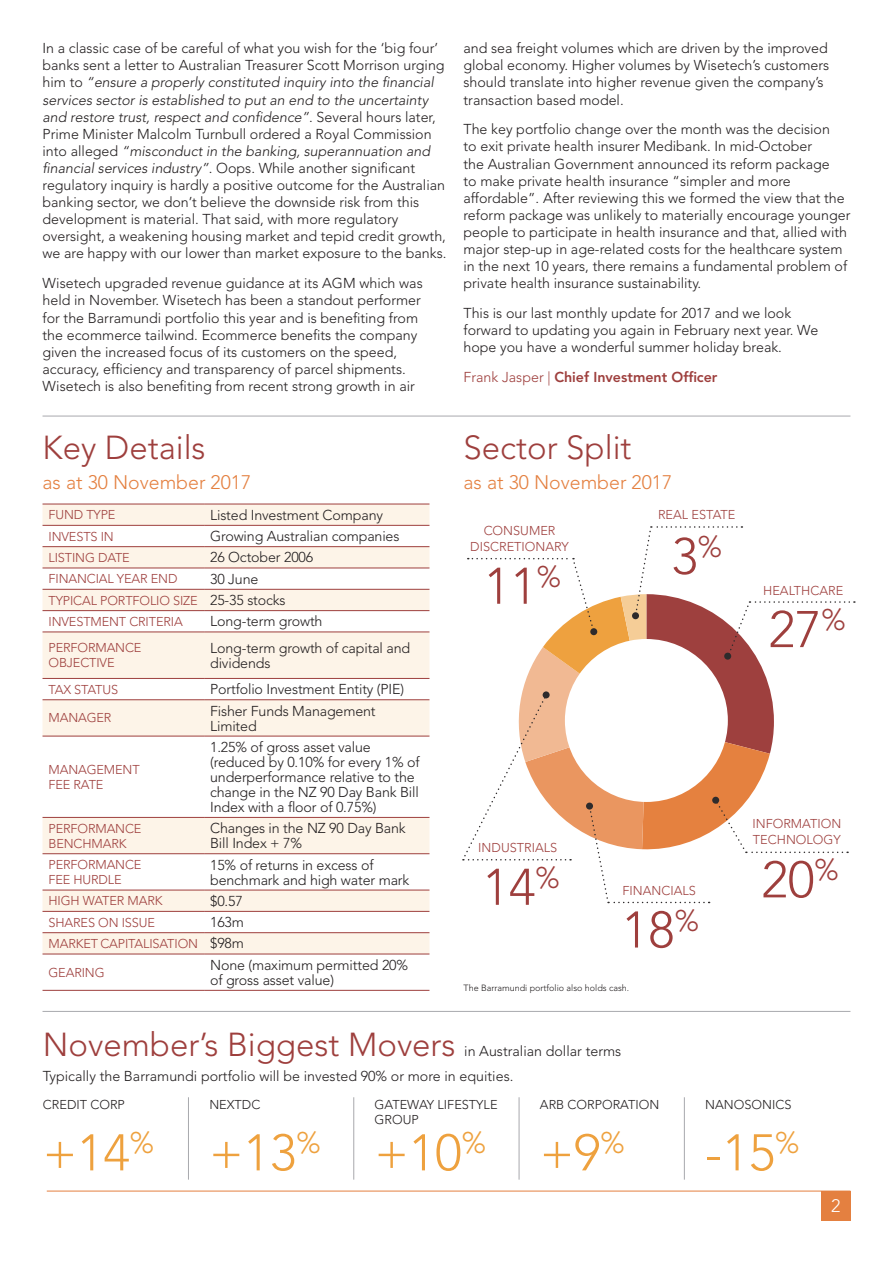
<style>
.page{position:relative;width:893px;height:1263px;background:#fff}
.page>*{position:absolute;margin:0;border:0;box-sizing:border-box;transform-origin:0 0}
.t1{font:300 51px "Avenir";color:#eea13e}
.t2{font:300 51px "Avenir";color:#9e3f3d}
.t3{font:300 33px "Avenir";color:#9e3f3d}
.t4{font:300 19.5px "Avenir";color:#e48040}
.t5{font:300 18px "Avenir";color:#fff}
.t6{font:300 14.25px/17.1px "Avenir";color:#231f20}
.t7{font:800 14.25px "Avenir";color:#9e3f3d}
.t8{font:300 12.75px/15px "Avenir";letter-spacing:-.01em;color:#9e3f3d}
.t9{font:300 12.75px/15.3px "Avenir";color:#231f20}
.t10{font:300 9px "Avenir";color:#231f20}
.s1{font-style:italic}
.s2{font-size:14.25px;color:#231f20}
.s3{font-weight:300}
</style>
<div class="page">
<svg style="left:43px;top:505px;width:386px;height:449px;fill:#fdf4e8"></svg>
<hr style="left:43px;top:504px;width:161px;height:1px;background:#9e3f3d">
<hr style="left:204px;top:504px;width:225px;height:1px;background:#9e3f3d">
<hr style="left:43px;top:525px;width:161px;height:1px;background:#9e3f3d">
<hr style="left:204px;top:525px;width:225px;height:1px;background:#9e3f3d">
<hr style="left:43px;top:546px;width:161px;height:1px;background:#9e3f3d">
<hr style="left:204px;top:546px;width:225px;height:1px;background:#9e3f3d">
<hr style="left:43px;top:568px;width:161px;height:1px;background:#9e3f3d">
<hr style="left:204px;top:568px;width:225px;height:1px;background:#9e3f3d">
<hr style="left:43px;top:589px;width:161px;height:1px;background:#9e3f3d">
<hr style="left:204px;top:589px;width:225px;height:1px;background:#9e3f3d">
<hr style="left:43px;top:610px;width:161px;height:1px;background:#9e3f3d">
<hr style="left:204px;top:610px;width:225px;height:1px;background:#9e3f3d">
<hr style="left:43px;top:631px;width:161px;height:1px;background:#9e3f3d">
<hr style="left:204px;top:631px;width:225px;height:1px;background:#9e3f3d">
<hr style="left:43px;top:678px;width:161px;height:1px;background:#9e3f3d">
<hr style="left:204px;top:678px;width:225px;height:1px;background:#9e3f3d">
<hr style="left:43px;top:699px;width:161px;height:1px;background:#9e3f3d">
<hr style="left:204px;top:699px;width:225px;height:1px;background:#9e3f3d">
<hr style="left:43px;top:736px;width:161px;height:1px;background:#9e3f3d">
<hr style="left:204px;top:736px;width:225px;height:1px;background:#9e3f3d">
<hr style="left:43px;top:817px;width:161px;height:1px;background:#9e3f3d">
<hr style="left:204px;top:817px;width:225px;height:1px;background:#9e3f3d">
<hr style="left:43px;top:853px;width:161px;height:1px;background:#9e3f3d">
<hr style="left:204px;top:853px;width:225px;height:1px;background:#9e3f3d">
<hr style="left:43px;top:890px;width:161px;height:1px;background:#9e3f3d">
<hr style="left:204px;top:890px;width:225px;height:1px;background:#9e3f3d">
<hr style="left:43px;top:911px;width:161px;height:1px;background:#9e3f3d">
<hr style="left:204px;top:911px;width:225px;height:1px;background:#9e3f3d">
<hr style="left:43px;top:932px;width:161px;height:1px;background:#9e3f3d">
<hr style="left:204px;top:932px;width:225px;height:1px;background:#9e3f3d">
<hr style="left:43px;top:954px;width:161px;height:1px;background:#9e3f3d">
<hr style="left:204px;top:954px;width:225px;height:1px;background:#9e3f3d">
<hr style="left:43px;top:990px;width:161px;height:1px;background:#9e3f3d">
<hr style="left:204px;top:990px;width:225px;height:1px;background:#9e3f3d">
<hr style="left:47px;top:1191px;width:803px;height:1px;background:#e48040">
<div style="left:821px;top:1191px;width:29px;height:29px;background:#e48040"></div>
<hr style="left:188px;top:1097px;width:1px;height:82px;background:#a8a9ad">
<hr style="left:519px;top:1097px;width:1px;height:82px;background:#a8a9ad">
<hr style="left:353px;top:1097px;width:1px;height:82px;background:#a8a9ad">
<hr style="left:684px;top:1097px;width:1px;height:82px;background:#a8a9ad">
<hr style="left:43px;top:416px;width:807px;height:1px;background:#a8a9ad">
<hr style="left:43px;top:1011px;width:807px;height:1px;background:#a8a9ad">
<svg style="left:463px;top:526px;width:392px;height:377px"></svg>
<div style="left:632px;top:612px;width:7px;height:7px;background:#2e2b2c;border-radius:50%"></div>
<p class="t6" style="left:43px;top:40px;width:405px">In a classic case of be careful of what you wish for the ‘big four’ banks sent a letter to Australian Treasurer Scott Morrison urging him to <span class="s1">“ensure a properly constituted inquiry into the financial services sector is established to put an end to the uncertainty and restore trust, respect and confidence”</span>. Several hours later, Prime Minister Malcolm Turnbull ordered a Royal Commission into alleged <span class="s1">“misconduct in the banking, superannuation and financial services industry”</span>. Oops. While another significant regulatory inquiry is hardly a positive outcome for the Australian banking sector, we don’t believe the downside risk from this development is material. That said, with more regulatory oversight, a weakening housing market and tepid credit growth, we are happy with our lower than market exposure to the banks.</p>
<p class="t6" style="left:43px;top:275px;width:382px">Wisetech upgraded revenue guidance at its AGM which was held in November. Wisetech has been a standout performer for the Barramundi portfolio this year and is benefiting from the ecommerce tailwind. Ecommerce benefits the company given the increased focus of its customers on the speed, accuracy, efficiency and transparency of parcel shipments.<br>Wisetech is also benefiting from recent strong growth in air</p>
<h2 class="t3" style="left:43px;top:429px;width:165px">Key Details</h2>
<h3 class="t4" style="left:43px;top:471px;width:210px">as at 30 November 2017</h3>
<p class="t8" style="left:49px;top:507px;width:68px">FUND TYPE</p>
<p class="t6" style="left:210px;top:506px;width:174px">Listed Investment Company</p>
<p class="t8" style="left:49px;top:529px;width:67px">INVESTS IN</p>
<p class="t6" style="left:210px;top:528px;width:191px">Growing Australian companies</p>
<p class="t8" style="left:49px;top:550px;width:83px">LISTING DATE</p>
<p class="t6" style="left:210px;top:549px;width:105px">26 October 2006</p>
<p class="t8" style="left:49px;top:571px;width:130px">FINANCIAL YEAR END</p>
<p class="t6" style="left:210px;top:570px;width:50px">30 June</p>
<p class="t8" style="left:49px;top:589px;width:239px;line-height:21.3px">TYPICAL PORTFOLIO SIZE <span class="s2">25-35 stocks<br></span>INVESTMENT CRITERIA</p>
<p class="t6" style="left:210px;top:613px;width:114px">Long-term growth</p>
<p class="t8" style="left:49px;top:640px;width:94px">PERFORMANCE<br>OBJECTIVE</p>
<p class="t6" style="left:210px;top:640px;width:202px;line-height:15px">Long-term growth of capital and dividends</p>
<p class="t8" style="left:49px;top:682px;width:71px">TAX STATUS</p>
<p class="t6" style="left:210px;top:681px;width:195px">Portfolio Investment Entity (PIE)</p>
<p class="t8" style="left:49px;top:711px;width:64px">MANAGER</p>
<p class="t6" style="left:210px;top:703px;width:167px;line-height:15px">Fisher Funds Management<br>Limited</p>
<p class="t8" style="left:49px;top:762px;width:93px">MANAGEMENT<br>FEE RATE</p>
<p class="t6" style="left:210px;top:739px;width:211px;line-height:15px">1.25% of gross asset value (reduced by 0.10% for every 1% of underperformance relative to the change in the NZ 90 Day Bank Bill<br>Index with a floor of 0.75%)</p>
<p class="t8" style="left:49px;top:821px;width:94px">PERFORMANCE<br>BENCHMARK</p>
<p class="t6" style="left:210px;top:821px;width:197px;line-height:15px">Changes in the NZ 90 Day Bank<br>Bill Index + 7%</p>
<p class="t8" style="left:49px;top:857px;width:94px">PERFORMANCE<br>FEE HURDLE</p>
<p class="t6" style="left:210px;top:857px;width:201px;line-height:15px">15% of returns in excess of benchmark and high water mark</p>
<p class="t8" style="left:49px;top:893px;width:116px">HIGH WATER MARK</p>
<p class="t6" style="left:210px;top:892px;width:34px">$0.57</p>
<p class="t8" style="left:49px;top:915px;width:108px">SHARES ON ISSUE</p>
<p class="t6" style="left:210px;top:914px;width:35px">163m</p>
<p class="t8" style="left:49px;top:936px;width:197px">MARKET CAPITALISATION <span class="s2">$98m</span></p>
<p class="t8" style="left:49px;top:965px;width:58px">GEARING</p>
<p class="t6" style="left:210px;top:957px;width:200px;line-height:15px">None (maximum permitted 20% of gross asset value)</p>
<p class="t6" style="left:463px;top:40px;width:367px">and sea freight volumes which are driven by the improved global economy. Higher volumes by Wisetech’s customers should translate into higher revenue given the company’s transaction based model.</p>
<p class="t6" style="left:463px;top:121px;width:388px">The key portfolio change over the month was the decision<br>to exit private health insurer Medibank. In mid-October<br>the Australian Government announced its reform package<br>to make private health insurance “simpler and more affordable”. After reviewing this we formed the view that the reform package was unlikely to materially encourage younger people to participate in health insurance and that, allied with major step-up in age-related costs for the healthcare system in the next 10 years, there remains a fundamental problem of private health insurance sustainability.</p>
<p class="t6" style="left:463px;top:305px;width:356px">This is our last monthly update for 2017 and we look forward to updating you again in February next year. We hope you have a wonderful summer holiday break.</p>
<p class="t7" style="left:463px;top:368px;width:255px"><span class="s3">Frank Jasper |</span> Chief Investment Officer</p>
<h2 class="t3" style="left:463px;top:429px;width:170px">Sector Split</h2>
<h3 class="t4" style="left:463px;top:471px;width:210px">as at 30 November 2017</h3>
<p class="t8" style="left:470px;top:523px;width:100px;text-align:center">CONSUMER<br>DISCRETIONARY</p>
<h1 class="t2" style="left:484px;top:556px;width:79px">11<sup>%</sup></h1>
<p class="t8" style="left:658px;top:507px;width:79px">REAL ESTATE</p>
<h1 class="t2" style="left:671px;top:526px;width:52px">3<sup>%</sup></h1>
<p class="t8" style="left:763px;top:583px;width:82px">HEALTHCARE</p>
<h1 class="t2" style="left:768px;top:599px;width:79px">27<sup>%</sup></h1>
<p class="t8" style="left:478px;top:840px;width:80px">INDUSTRIALS</p>
<h1 class="t2" style="left:482px;top:857px;width:79px">14<sup>%</sup></h1>
<p class="t8" style="left:623px;top:883px;width:75px">FINANCIALS</p>
<h1 class="t2" style="left:622px;top:900px;width:79px">18<sup>%</sup></h1>
<p class="t10" style="left:463px;top:982px;width:167px">The Barramundi portfolio also holds cash.</p>
<p class="t8" style="left:752px;top:816px;width:90px">INFORMATION<br>TECHNOLOGY</p>
<h1 class="t2" style="left:761px;top:850px;width:79px">20<sup>%</sup></h1>
<h2 class="t3" style="left:43px;top:1025px;width:414px">November’s Biggest Movers</h2>
<p class="t6" style="left:43px;top:1038px;width:580px;line-height:25.7px;text-indent:421px">in Australian dollar terms<br>Typically the Barramundi portfolio will be invested 90% or more in equities.</p>
<p class="t9" style="left:43px;top:1097px;width:83px">CREDIT CORP</p>
<h1 class="t1" style="left:43px;top:1123px;width:113px">+14<sup>%</sup></h1>
<p class="t9" style="left:209px;top:1097px;width:53px">NEXTDC</p>
<h1 class="t1" style="left:209px;top:1123px;width:113px">+13<sup>%</sup></h1>
<p class="t9" style="left:375px;top:1097px;width:124px">GATEWAY LIFESTYLE<br>GROUP</p>
<h1 class="t1" style="left:375px;top:1123px;width:113px">+10<sup>%</sup></h1>
<p class="t9" style="left:540px;top:1097px;width:121px">ARB CORPORATION</p>
<h1 class="t1" style="left:540px;top:1123px;width:86px">+9<sup>%</sup></h1>
<p class="t9" style="left:705px;top:1097px;width:88px">NANOSONICS</p>
<h1 class="t1" style="left:705px;top:1123px;width:96px">-15<sup>%</sup></h1>
<p class="t5" style="left:831px;top:1195px;width:11px">2</p>
</div>
